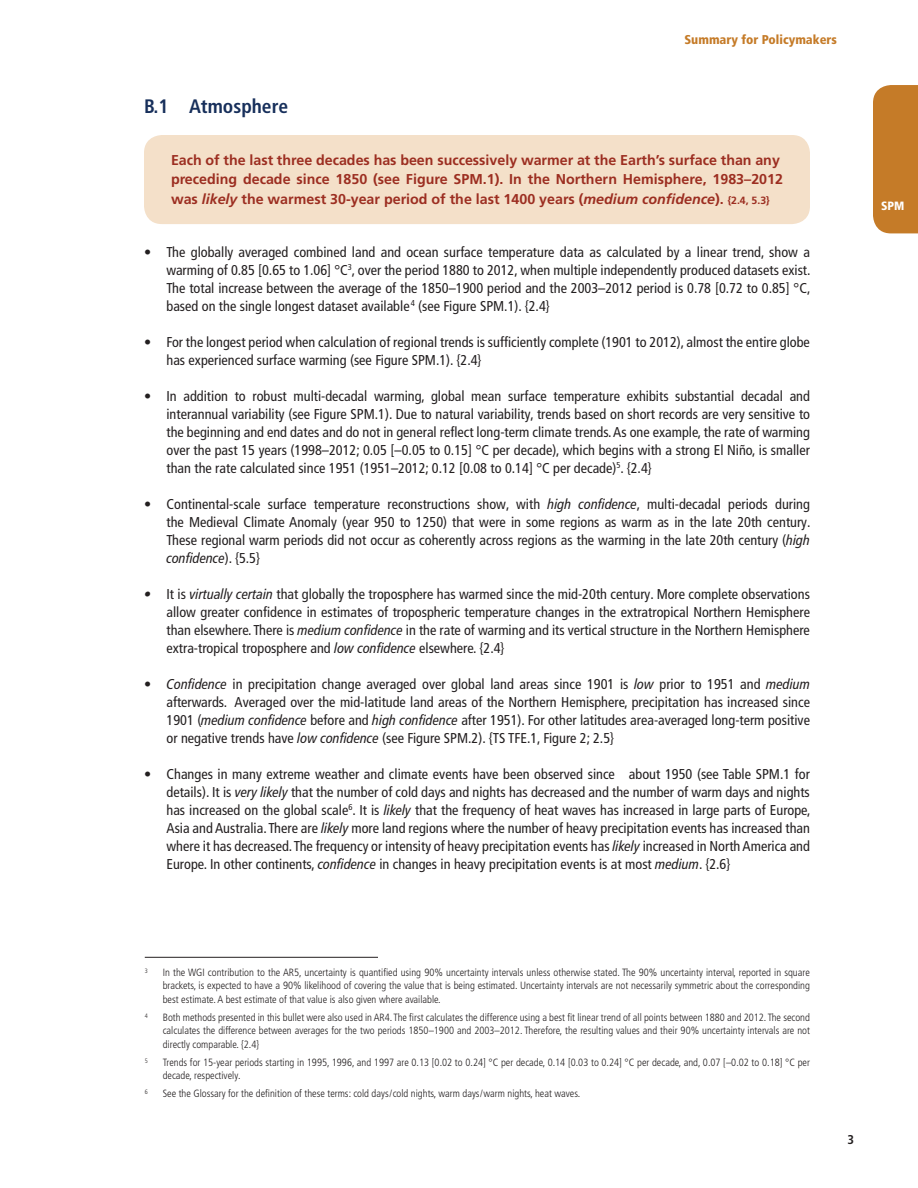
<style>
.page{position:relative;width:918px;height:1188px;background:#fff}
.page>*{position:absolute;margin:0;border:0;box-sizing:border-box;transform-origin:0 0}
.Subhead_1_1{font:700 condensed 19.5px "Frutiger LT Pro";color:#172f5b}
.Bulleted_Body{font:condensed 14.25px/18px "Frutiger LT Pro";color:#231f20;text-align:justify}
.SPM_TFE_Box_Body{font:700 14.25px/19.5px "Frutiger LT Pro";color:#9c2e21}
.t1{font:900 condensed 12.75px "Frutiger LT Pro";color:#c57b28}
.t2{font:700 condensed 12.75px "Frutiger LT Pro";color:#231f20}
.Body{font:900 condensed 12px "Frutiger LT Pro";color:#fff}
.Footnote_2_Column{font:300 condensed 10.5px/13.5px "Frutiger LT Pro";color:#231f20;text-align:justify}
.Footnote_2_Column-2{font:300 condensed 6.3px "Frutiger LT Pro";color:#231f20}
.s1{font-style:italic}
.s2{font-size:10.5px}
</style>
<div class="page">
<div style="left:873px;top:85px;width:45px;height:148px;background:#c57b28"></div>
<div style="left:144px;top:135px;width:666px;height:89px;background:#f4e0c9;border-radius:18px"></div>
<hr style="left:145px;top:957px;width:233px;height:1px;background:#231f20">
<p class="Subhead_1_1" style="left:144px;top:95px;width:146px">B.1 Atmosphere</p>
<p class="t1" style="left:684px;top:32px;width:154px">Summary for Policymakers</p>
<p class="SPM_TFE_Box_Body" style="left:171px;top:150px;width:614px">Each of the last three decades has been successively warmer at the Earth’s surface than any preceding decade since 1850 (see Figure SPM.1). In the Northern Hemisphere, 1983–2012 was <span class="s1">likely</span> the warmest 30-year period of the last 1400 years (<span class="s1">medium confidence</span>). <span class="s2">{2.4, 5.3}</span></p>
<p class="Bulleted_Body" style="left:166px;top:243px;width:646px;text-indent:-22px">• The globally averaged combined land and ocean surface temperature data as calculated by a linear trend, show a warming of 0.85 [0.65 to 1.06] °C<sup>3</sup>, over the period 1880 to 2012, when multiple independently produced datasets exist.<br>The total increase between the average of the 1850–1900 period and the 2003–2012 period is 0.78 [0.72 to 0.85] °C, based on the single longest dataset available <sup>4</sup> (see Figure SPM.1). {2.4}</p>
<p class="Bulleted_Body" style="left:166px;top:333px;width:645px;text-indent:-22px">• For the longest period when calculation of regional trends is sufficiently complete (1901 to 2012), almost the entire globe has experienced surface warming (see Figure SPM.1). {2.4}</p>
<p class="Bulleted_Body" style="left:166px;top:387px;width:645px;text-indent:-22px">• In addition to robust multi-decadal warming, global mean surface temperature exhibits substantial decadal and interannual variability (see Figure SPM.1). Due to natural variability, trends based on short records are very sensitive to the beginning and end dates and do not in general reflect long-term climate trends. As one example, the rate of warming over the past 15 years (1998–2012; 0.05 [–0.05 to 0.15] °C per decade), which begins with a strong El Niño, is smaller than the rate calculated since 1951 (1951–2012; 0.12 [0.08 to 0.14] °C per decade)<sup>5</sup>. {2.4}</p>
<p class="Bulleted_Body" style="left:166px;top:495px;width:646px;text-indent:-22px">• Continental-scale surface temperature reconstructions show, with <span class="s1">high confidence</span>, multi-decadal periods during the Medieval Climate Anomaly (year 950 to 1250) that were in some regions as warm as in the late 20th century.<br>These regional warm periods did not occur as coherently across regions as the warming in the late 20th century (<span class="s1">high confidence</span>). {5.5}</p>
<p class="Bulleted_Body" style="left:167px;top:585px;width:645px;text-indent:-22px"><span class="s1">•</span> It is <span class="s1">virtually certain</span> that globally the troposphere has warmed since the mid-20th century. More complete observations allow greater confidence in estimates of tropospheric temperature changes in the extratropical Northern Hemisphere than elsewhere. There is <span class="s1">medium confidence</span> in the rate of warming and its vertical structure in the Northern Hemisphere extra-tropical troposphere and <span class="s1">low confidence</span> elsewhere. {2.4}</p>
<p class="Bulleted_Body" style="left:167px;top:675px;width:645px;text-indent:-22px">• <span class="s1">Confidence</span> in precipitation change averaged over global land areas since 1901 is <span class="s1">low</span> prior to 1951 and <span class="s1">medium </span>afterwards. Averaged over the mid-latitude land areas of the Northern Hemisphere, precipitation has increased since 1901 (<span class="s1">medium confidence</span> before and <span class="s1">high confidence</span> after 1951). For other latitudes area-averaged long-term positive or negative trends have <span class="s1">low confidence</span> (see Figure SPM.2). {TS TFE.1, Figure 2; 2.5}</p>
<p class="Bulleted_Body" style="left:167px;top:765px;width:646px;text-indent:-22px">• Changes in many extreme weather and climate events have been observed since about 1950 (see Table SPM.1 for details). It is <span class="s1">very likely</span> that the number of cold days and nights has decreased and the number of warm days and nights has increased on the global scale<sup>6</sup>. It is <span class="s1">likely</span> that the frequency of heat waves has increased in large parts of Europe, Asia and Australia. There are <span class="s1">likely</span> more land regions where the number of heavy precipitation events has increased than where it has decreased. The frequency or intensity of heavy precipitation events has <span class="s1">likely</span> increased in North America and Europe. In other continents, <span class="s1">confidence</span> in changes in heavy precipitation events is at most <span class="s1">medium</span>. {2.6}</p>
<p class="Body" style="left:881px;top:199px;width:25px">SPM</p>
<p class="Footnote_2_Column-2" style="left:145px;top:967px;width:5px">3</p>
<p class="Footnote_2_Column" style="left:163px;top:965px;width:649px">In the WGI contribution to the AR5, uncertainty is quantified using 90% uncertainty intervals unless otherwise stated. The 90% uncertainty interval, reported in square brackets, is expected to have a 90% likelihood of covering the value that is being estimated. Uncertainty intervals are not necessarily symmetric about the corresponding best estimate. A best estimate of that value is also given where available.</p>
<p class="Footnote_2_Column-2" style="left:145px;top:1012px;width:5px">4</p>
<p class="Footnote_2_Column" style="left:163px;top:1010px;width:649px">Both methods presented in this bullet were also used in AR4. The first calculates the difference using a best fit linear trend of all points between 1880 and 2012. The second calculates the difference between averages for the two periods 1850–1900 and 2003–2012. Therefore, the resulting values and their 90% uncertainty intervals are not directly comparable. {2.4}</p>
<p class="Footnote_2_Column-2" style="left:145px;top:1057px;width:5px">5</p>
<p class="Footnote_2_Column" style="left:163px;top:1055px;width:649px">Trends for 15-year periods starting in 1995, 1996, and 1997 are 0.13 [0.02 to 0.24] °C per decade, 0.14 [0.03 to 0.24] °C per decade, and, 0.07 [–0.02 to 0.18] °C per decade, respectively.</p>
<p class="Footnote_2_Column-2" style="left:145px;top:1088px;width:5px">6</p>
<p class="Footnote_2_Column" style="left:163px;top:1087px;width:419px">See the Glossary for the definition of these terms: cold days/cold nights, warm days/warm nights, heat waves.</p>
<p class="t2" style="left:848px;top:1132px;width:8px">3</p>
</div>
